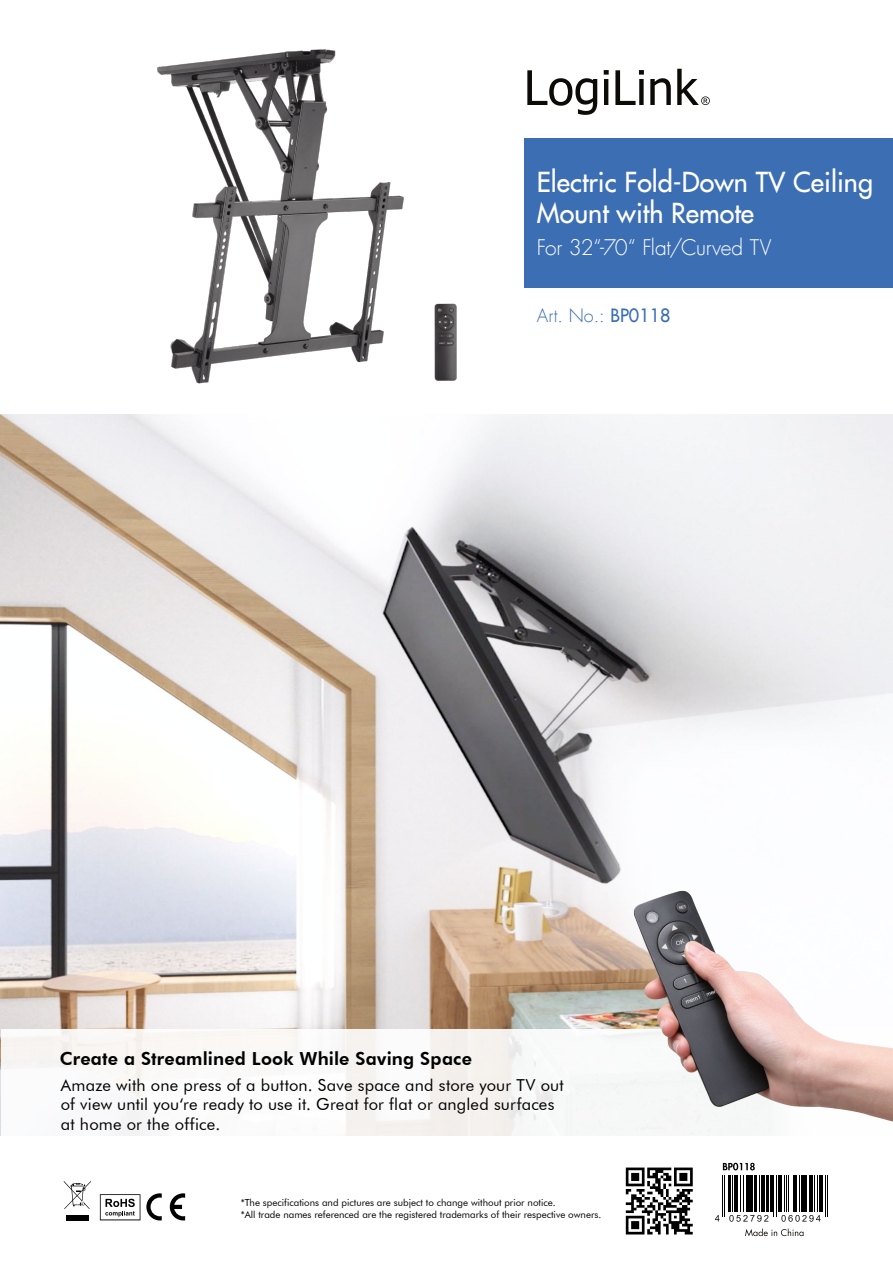
<style>
.page{position:relative;width:893px;height:1263px;background:#fff}
.page>*{position:absolute;margin:0;border:0;box-sizing:border-box;transform-origin:0 0}
.t1{font:27px/31.5px "Futura LT";color:#fff}
.t2{font:300 21px "Futura LT";letter-spacing:-.015em;color:#fff}
.t3{font:800 18px "Futura BT";letter-spacing:.01em;color:#000}
.t4{font:300 18px "Futura LT";color:#3c6eb4}
.t5{font:16.5px/19.8px "Futura BT";letter-spacing:.01em;color:#000}
.t6{font:9.75px/11.7px "Futura BT";color:#000}
.s1{font-weight:400}
</style>
<div class="page">
<svg style="left:100px;top:1194px;width:40px;height:26px"></svg>
<svg style="left:64px;top:1181px;width:27px;height:28px"></svg>
<div style="left:66px;top:1215px;width:23px;height:5px;background:#000"></div>
<svg style="left:146px;top:1193px;width:16px;height:27px"></svg>
<svg style="left:170px;top:1193px;width:15px;height:27px"></svg>
<div style="left:524px;top:138px;width:369px;height:150px;background:#3c6eb4"></div>
<svg style="left:527px;top:69px;width:183px;height:46px"></svg>
<img style="left:157px;top:49px;width:300px;height:335px">
<img style="left:0;top:415px;width:893px;height:721px">
<svg style="left:745px;top:1228px;width:58px;height:8px"></svg>
<svg style="left:626px;top:1167px;width:67px;height:67px"></svg>
<svg style="left:723px;top:1163px;width:32px;height:7px"></svg>
<svg style="left:715px;top:1215px;width:4px;height:6px"></svg>
<svg style="left:729px;top:1215px;width:39px;height:7px"></svg>
<svg style="left:781px;top:1215px;width:39px;height:7px"></svg>
<hr style="left:722px;top:1175px;width:1px;height:42px;background:#000">
<hr style="left:724px;top:1175px;width:1px;height:42px;background:#000">
<hr style="left:728px;top:1175px;width:3px;height:36px;background:#000">
<hr style="left:732px;top:1175px;width:1px;height:36px;background:#000">
<hr style="left:734px;top:1175px;width:3px;height:36px;background:#000">
<hr style="left:740px;top:1175px;width:1px;height:36px;background:#000">
<hr style="left:743px;top:1175px;width:1px;height:36px;background:#000">
<hr style="left:746px;top:1175px;width:3px;height:36px;background:#000">
<hr style="left:750px;top:1175px;width:3px;height:36px;background:#000">
<hr style="left:754px;top:1175px;width:2px;height:36px;background:#000">
<hr style="left:759px;top:1175px;width:1px;height:36px;background:#000">
<hr style="left:761px;top:1175px;width:3px;height:36px;background:#000">
<hr style="left:767px;top:1175px;width:2px;height:36px;background:#000">
<hr style="left:770px;top:1175px;width:2px;height:36px;background:#000">
<hr style="left:773px;top:1175px;width:1px;height:42px;background:#000">
<hr style="left:776px;top:1175px;width:1px;height:42px;background:#000">
<hr style="left:778px;top:1175px;width:3px;height:36px;background:#000">
<hr style="left:784px;top:1175px;width:1px;height:36px;background:#000">
<hr style="left:786px;top:1175px;width:1px;height:36px;background:#000">
<hr style="left:788px;top:1175px;width:1px;height:36px;background:#000">
<hr style="left:794px;top:1175px;width:3px;height:36px;background:#000">
<hr style="left:799px;top:1175px;width:1px;height:36px;background:#000">
<hr style="left:801px;top:1175px;width:3px;height:36px;background:#000">
<hr style="left:805px;top:1175px;width:2px;height:36px;background:#000">
<hr style="left:809px;top:1175px;width:4px;height:36px;background:#000">
<hr style="left:814px;top:1175px;width:1px;height:36px;background:#000">
<hr style="left:817px;top:1175px;width:1px;height:36px;background:#000">
<hr style="left:819px;top:1175px;width:4px;height:36px;background:#000">
<hr style="left:825px;top:1175px;width:1px;height:42px;background:#000">
<hr style="left:827px;top:1175px;width:1px;height:42px;background:#000">
<div style="left:1px;top:1029px;width:891px;height:125px;background:#fff"></div>
<img style="left:623px;top:880px;width:270px;height:256px">
<h1 class="t1" style="left:537px;top:166px;width:338px">Electric Fold-Down TV Ceiling<br>Mount with Remote</h1>
<h2 class="t2" style="left:537px;top:234px;width:236px">For 32“-70“ Flat/Curved TV</h2>
<h3 class="t4" style="left:537px;top:305px;width:135px">Art. No.: <span class="s1">BP0118</span></h3>
<h3 class="t3" style="left:60px;top:1048px;width:414px">Create a Streamlined Look While Saving Space</h3>
<h3 class="t5" style="left:61px;top:1075px;width:504px">Amaze with one press of a button. Save space and store your TV out of view until you‘re ready to use it. Great for flat or angled surfaces at home or the office.</h3>
<p class="t6" style="left:241px;top:1196px;width:362px">*The specifications and pictures are subject to change without prior notice.<br>*All trade names referenced are the registered trademarks of their respective owners.</p>
</div>
